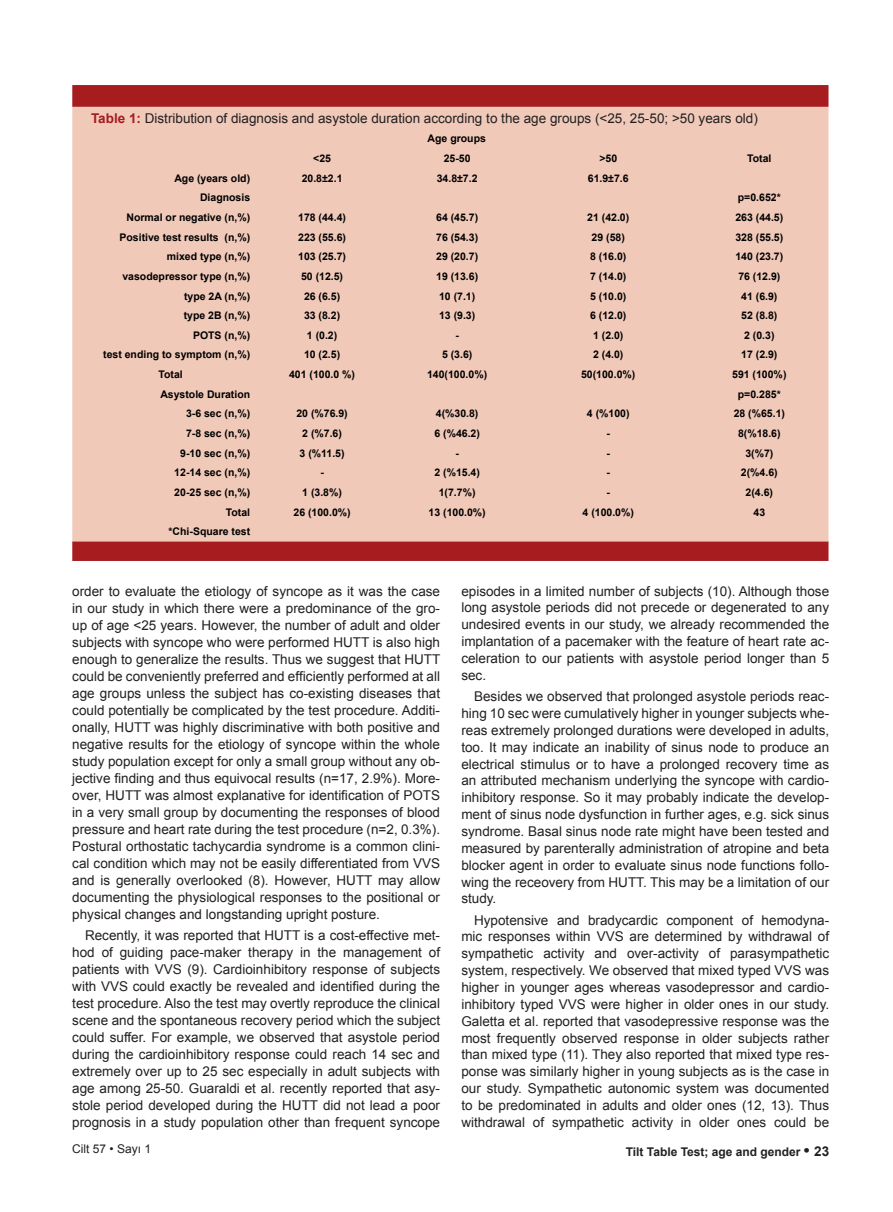
<style>
.page{position:relative;width:893px;height:1212px;background:#fff}
.page>*{position:absolute;margin:0;border:0;box-sizing:border-box;transform-origin:0 0}
.dipnot{font:13.5px/17px "Arial";color:#231f20;text-align:justify}
.ic_yazı{font:13.5px "Arial";color:#231f20}
.dipnot-2{font:700 12px "Arial";color:#231f20}
.t1{font:12px "Arial";color:#231f20}
.ic_yazı-2{font:700 10.5px "Arial";color:#000}
.s1{font-weight:700;color:#a61c1f}
.s2{font-size:16.5px}
.s3{font-size:13.5px}
</style>
<div class="page">
<svg style="left:72px;top:85px;width:756px;height:476px;background:#a72023"></svg>
<div style="left:72px;top:107px;width:756px;height:434px;background:#f0c9b9"></div>
<p class="ic_yazı" style="left:91px;top:109px;width:668px"><span class="s1">Table 1:</span> Distribution of diagnosis and asystole duration according to the age groups (&lt;25, 25-50; &gt;50 years old)</p>
<p class="ic_yazı-2" style="left:428px;top:131px;width:60px">Age groups</p>
<p class="ic_yazı-2" style="left:313px;top:151px;width:19px">&lt;25</p>
<p class="ic_yazı-2" style="left:444px;top:151px;width:28px">25-50</p>
<p class="ic_yazı-2" style="left:599px;top:151px;width:19px">&gt;50</p>
<p class="ic_yazı-2" style="left:747px;top:151px;width:26px">Total</p>
<p class="ic_yazı-2" style="left:174px;top:171px;width:77px">Age (years old)</p>
<p class="ic_yazı-2" style="left:302px;top:171px;width:42px">20.8±2.1</p>
<p class="ic_yazı-2" style="left:437px;top:171px;width:42px">34.8±7.2</p>
<p class="ic_yazı-2" style="left:588px;top:171px;width:42px">61.9±7.6</p>
<p class="ic_yazı-2" style="left:200px;top:190px;width:52px">Diagnosis</p>
<p class="ic_yazı-2" style="left:738px;top:190px;width:44px">p=0.652*</p>
<p class="ic_yazı-2" style="left:126px;top:210px;width:125px">Normal or negative (n,%)</p>
<p class="ic_yazı-2" style="left:298px;top:210px;width:49px">178 (44.4)</p>
<p class="ic_yazı-2" style="left:436px;top:210px;width:44px">64 (45.7)</p>
<p class="ic_yazı-2" style="left:587px;top:210px;width:44px">21 (42.0)</p>
<p class="ic_yazı-2" style="left:735px;top:210px;width:49px">263 (44.5)</p>
<p class="ic_yazı-2" style="left:119px;top:229px;width:132px">Positive test results (n,%)</p>
<p class="ic_yazı-2" style="left:298px;top:229px;width:49px">223 (55.6)</p>
<p class="ic_yazı-2" style="left:436px;top:229px;width:44px">76 (54.3)</p>
<p class="ic_yazı-2" style="left:592px;top:229px;width:35px">29 (58)</p>
<p class="ic_yazı-2" style="left:735px;top:229px;width:49px">328 (55.5)</p>
<p class="ic_yazı-2" style="left:167px;top:249px;width:85px">mixed type (n,%)</p>
<p class="ic_yazı-2" style="left:298px;top:249px;width:49px">103 (25.7)</p>
<p class="ic_yazı-2" style="left:436px;top:249px;width:44px">29 (20.7)</p>
<p class="ic_yazı-2" style="left:590px;top:249px;width:38px">8 (16.0)</p>
<p class="ic_yazı-2" style="left:735px;top:249px;width:49px">140 (23.7)</p>
<p class="ic_yazı-2" style="left:122px;top:269px;width:129px">vasodepressor type (n,%)</p>
<p class="ic_yazı-2" style="left:301px;top:269px;width:44px">50 (12.5)</p>
<p class="ic_yazı-2" style="left:436px;top:269px;width:44px">19 (13.6)</p>
<p class="ic_yazı-2" style="left:590px;top:269px;width:38px">7 (14.0)</p>
<p class="ic_yazı-2" style="left:738px;top:269px;width:44px">76 (12.9)</p>
<p class="ic_yazı-2" style="left:184px;top:288px;width:68px">type 2A (n,%)</p>
<p class="ic_yazı-2" style="left:304px;top:288px;width:38px">26 (6.5)</p>
<p class="ic_yazı-2" style="left:439px;top:288px;width:38px">10 (7.1)</p>
<p class="ic_yazı-2" style="left:590px;top:288px;width:38px">5 (10.0)</p>
<p class="ic_yazı-2" style="left:741px;top:288px;width:38px">41 (6.9)</p>
<p class="ic_yazı-2" style="left:184px;top:308px;width:68px">type 2B (n,%)</p>
<p class="ic_yazı-2" style="left:304px;top:308px;width:38px">33 (8.2)</p>
<p class="ic_yazı-2" style="left:439px;top:308px;width:38px">13 (9.3)</p>
<p class="ic_yazı-2" style="left:590px;top:308px;width:38px">6 (12.0)</p>
<p class="ic_yazı-2" style="left:741px;top:308px;width:38px">52 (8.8)</p>
<p class="ic_yazı-2" style="left:193px;top:328px;width:59px">POTS (n,%)</p>
<p class="ic_yazı-2" style="left:307px;top:328px;width:32px">1 (0.2)</p>
<p class="ic_yazı-2" style="left:455px;top:328px;width:5px">-</p>
<p class="ic_yazı-2" style="left:593px;top:328px;width:32px">1 (2.0)</p>
<p class="ic_yazı-2" style="left:744px;top:328px;width:32px">2 (0.3)</p>
<p class="ic_yazı-2" style="left:103px;top:347px;width:149px">test ending to symptom (n,%)</p>
<p class="ic_yazı-2" style="left:304px;top:347px;width:38px">10 (2.5)</p>
<p class="ic_yazı-2" style="left:442px;top:347px;width:32px">5 (3.6)</p>
<p class="ic_yazı-2" style="left:593px;top:347px;width:32px">2 (4.0)</p>
<p class="ic_yazı-2" style="left:741px;top:347px;width:38px">17 (2.9)</p>
<p class="ic_yazı-2" style="left:158px;top:367px;width:26px">Total</p>
<p class="ic_yazı-2" style="left:289px;top:367px;width:67px">401 (100.0 %)</p>
<p class="ic_yazı-2" style="left:427px;top:367px;width:62px">140(100.0%)</p>
<p class="ic_yazı-2" style="left:581px;top:367px;width:56px">50(100.0%)</p>
<p class="ic_yazı-2" style="left:732px;top:367px;width:56px">591 (100%)</p>
<p class="ic_yazı-2" style="left:160px;top:387px;width:91px">Asystole Duration</p>
<p class="ic_yazı-2" style="left:738px;top:387px;width:44px">p=0.285*</p>
<p class="ic_yazı-2" style="left:186px;top:406px;width:66px">3-6 sec (n,%)</p>
<p class="ic_yazı-2" style="left:296px;top:406px;width:53px">20 (%76.9)</p>
<p class="ic_yazı-2" style="left:436px;top:406px;width:44px">4(%30.8)</p>
<p class="ic_yazı-2" style="left:587px;top:406px;width:44px">4 (%100)</p>
<p class="ic_yazı-2" style="left:734px;top:406px;width:53px">28 (%65.1)</p>
<p class="ic_yazı-2" style="left:186px;top:426px;width:66px">7-8 sec (n,%)</p>
<p class="ic_yazı-2" style="left:302px;top:426px;width:41px">2 (%7.6)</p>
<p class="ic_yazı-2" style="left:434px;top:426px;width:47px">6 (%46.2)</p>
<p class="ic_yazı-2" style="left:606px;top:426px;width:5px">-</p>
<p class="ic_yazı-2" style="left:738px;top:426px;width:44px">8(%18.6)</p>
<p class="ic_yazı-2" style="left:180px;top:446px;width:72px">9-10 sec (n,%)</p>
<p class="ic_yazı-2" style="left:300px;top:446px;width:46px">3 (%11.5)</p>
<p class="ic_yazı-2" style="left:455px;top:446px;width:5px">-</p>
<p class="ic_yazı-2" style="left:606px;top:446px;width:5px">-</p>
<p class="ic_yazı-2" style="left:745px;top:446px;width:30px">3(%7)</p>
<p class="ic_yazı-2" style="left:174px;top:465px;width:77px">12-14 sec (n,%)</p>
<p class="ic_yazı-2" style="left:320px;top:465px;width:5px">-</p>
<p class="ic_yazı-2" style="left:434px;top:465px;width:47px">2 (%15.4)</p>
<p class="ic_yazı-2" style="left:606px;top:465px;width:5px">-</p>
<p class="ic_yazı-2" style="left:741px;top:465px;width:38px">2(%4.6)</p>
<p class="ic_yazı-2" style="left:174px;top:485px;width:77px">20-25 sec (n,%)</p>
<p class="ic_yazı-2" style="left:302px;top:485px;width:41px">1 (3.8%)</p>
<p class="ic_yazı-2" style="left:439px;top:485px;width:38px">1(7.7%)</p>
<p class="ic_yazı-2" style="left:606px;top:485px;width:5px">-</p>
<p class="ic_yazı-2" style="left:746px;top:485px;width:29px">2(4.6)</p>
<p class="ic_yazı-2" style="left:226px;top:504px;width:26px">Total</p>
<p class="ic_yazı-2" style="left:293px;top:504px;width:59px">26 (100.0%)</p>
<p class="ic_yazı-2" style="left:429px;top:504px;width:59px">13 (100.0%)</p>
<p class="ic_yazı-2" style="left:583px;top:504px;width:53px">4 (100.0%)</p>
<p class="ic_yazı-2" style="left:753px;top:504px;width:13px">43</p>
<p class="ic_yazı-2" style="left:168px;top:524px;width:83px">*Chi-Square test</p>
<p class="dipnot" style="left:72px;top:582px;width:370px">order to evaluate the etiology of syncope as it was the case in our study in which there were a predominance of the gro&shy;up of age &lt;25 years. However, the number of adult and older subjects with syncope who were performed HUTT is also high enough to generalize the results. Thus we suggest that HUTT could be conveniently preferred and efficiently performed at all age groups unless the subject has co-existing diseases that could potentially be complicated by the test procedure. Additi&shy;onally, HUTT was highly discriminative with both positive and negative results for the etiology of syncope within the whole study population except for only a small group without any ob&shy;jective finding and thus equivocal results (n=17, 2.9%). More&shy;over, HUTT was almost explanative for identification of POTS in a very small group by documenting the responses of blood pressure and heart rate during the test procedure (n=2, 0.3%).<br>Postural orthostatic tachycardia syndrome is a common clini&shy;cal condition which may not be easily differentiated from VVS and is generally overlooked (8). However, HUTT may allow documenting the physiological responses to the positional or physical changes and longstanding upright posture.</p>
<p class="dipnot" style="left:72px;top:927px;width:369px;text-indent:13px">Recently, it was reported that HUTT is a cost-effective met&shy;hod of guiding pace-maker therapy in the management of patients with VVS (9). Cardioinhibitory response of subjects with VVS could exactly be revealed and identified during the test procedure. Also the test may overtly reproduce the clinical scene and the spontaneous recovery period which the subject could suffer. For example, we observed that asystole period during the cardioinhibitory response could reach 14 sec and extremely over up to 25 sec especially in adult subjects with age among 25-50. Guaraldi et al. recently reported that asy&shy;stole period developed during the HUTT did not lead a poor prognosis in a study population other than frequent syncope</p>
<p class="t1" style="left:72px;top:1140px;width:80px">Cilt 57 • Sayı 1</p>
<p class="dipnot" style="left:461px;top:583px;width:369px">episodes in a limited number of subjects (10). Although those long asystole periods did not precede or degenerated to any undesired events in our study, we already recommended the implantation of a pacemaker with the feature of heart rate ac&shy;celeration to our patients with asystole period longer than 5 sec.</p>
<p class="dipnot" style="left:461px;top:688px;width:369px;text-indent:13px">Besides we observed that prolonged asystole periods reac&shy;hing 10 sec were cumulatively higher in younger subjects whe&shy;reas extremely prolonged durations were developed in adults, too. It may indicate an inability of sinus node to produce an electrical stimulus or to have a prolonged recovery time as an attributed mechanism underlying the syncope with cardio&shy;inhibitory response. So it may probably indicate the develop&shy;ment of sinus node dysfunction in further ages, e.g. sick sinus syndrome. Basal sinus node rate might have been tested and measured by parenterally administration of atropine and beta blocker agent in order to evaluate sinus node functions follo&shy;wing the receovery from HUTT. This may be a limitation of our study.</p>
<p class="dipnot" style="left:461px;top:911px;width:369px;text-indent:13px">Hypotensive and bradycardic component of hemodyna&shy;mic responses within VVS are determined by withdrawal of sympathetic activity and over-activity of parasympathetic system, respectively. We observed that mixed typed VVS was higher in younger ages whereas vasodepressor and cardio&shy;inhibitory typed VVS were higher in older ones in our study.<br>Galetta et al. reported that vasodepressive response was the most frequently observed response in older subjects rather than mixed type (11). They also reported that mixed type res&shy;ponse was similarly higher in young subjects as is the case in our study. Sympathetic autonomic system was documented to be predominated in adults and older ones (12, 13). Thus withdrawal of sympathetic activity in older ones could be</p>
<p class="dipnot-2" style="left:626px;top:1143px;width:205px">Tilt Table Test; age and gender <span class="s2">•</span> <span class="s3">23</span></p>
</div>
